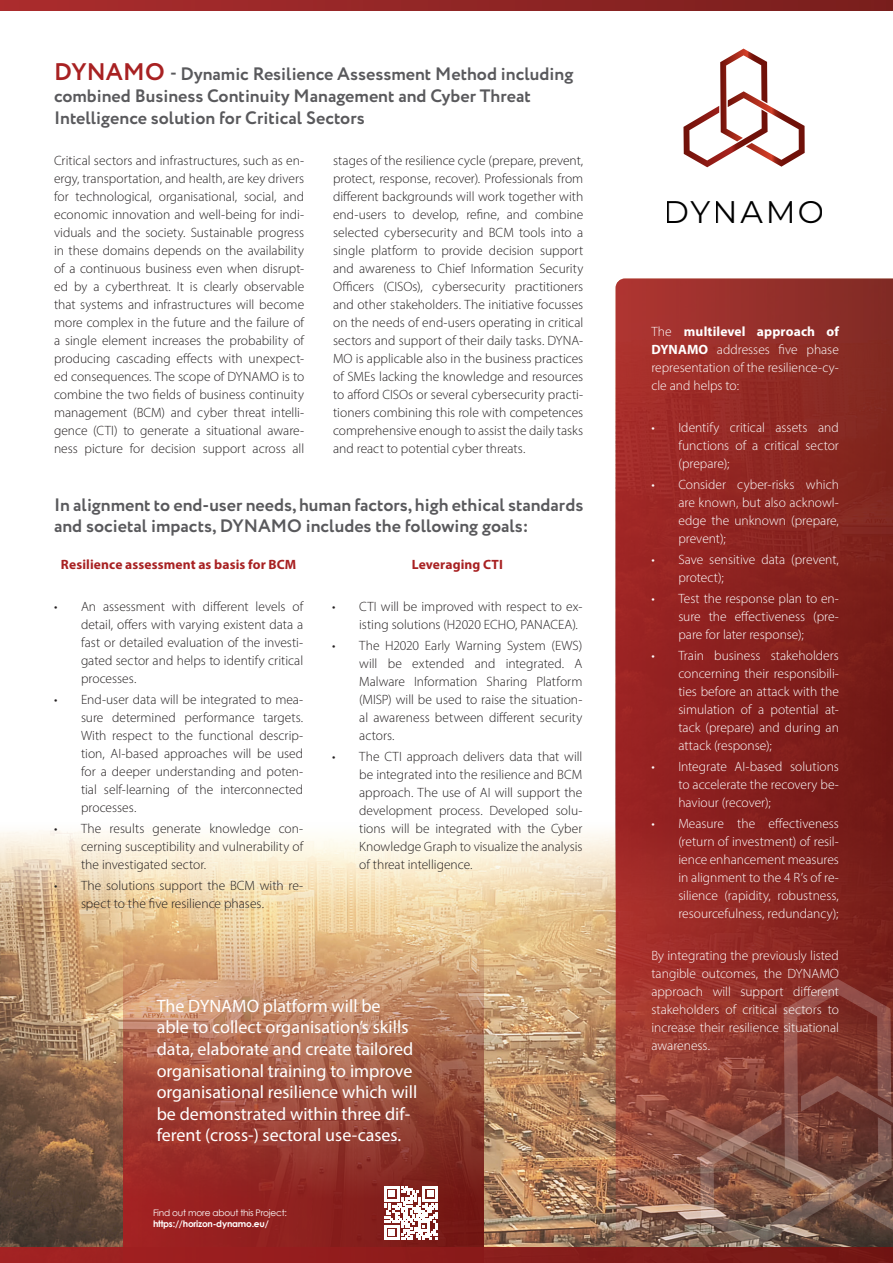
<style>
.page{position:relative;width:893px;height:1263px;background:#fff}
.page>*{position:absolute;margin:0;border:0;box-sizing:border-box;transform-origin:0 0}
.t1{font:31.2px "Montserrat";letter-spacing:.075em;color:#000}
.t2{font:700 18px/21.6px "Circe";color:#59595c}
.t3{font:18px/21.6px "Myriad Pro";color:#fff}
.t4{font:300 13.5px/18px "Myriad Pro";color:#231f20;text-align:justify}
.t5{font:300 13.5px/18px "Myriad Pro";color:#fff;text-align:justify}
.t6{font:700 13.5px "Myriad Pro";letter-spacing:.01em;color:#a82122}
.t7{font:9px "Century Gothic";letter-spacing:-.025em;color:#fff}
.t8{font:700 9px "Century Gothic";letter-spacing:-.025em;color:#fff}
.s1{font-size:24px;color:#a82122}
.s2{font-weight:700}
</style>
<div class="page">
<svg style="left:683px;top:49px;width:122px;height:118px"></svg>
<img style="left:0;top:822px;width:616px;height:425px">
<svg style="left:616px;top:279px;width:277px;height:968px;background:#8e2925"></svg>
<svg style="left:123px;top:905px;width:360px;height:342px;background:#af644d"></svg>
<div style="left:0;top:1247px;width:893px;height:16px;background:linear-gradient(to right,#a52122,#721815)"></div>
<svg style="left:0;top:0;width:893px;height:11px;background:#912525"></svg>
<svg style="left:700px;top:979px;width:193px;height:270px;background:#81483d"></svg>
<svg style="left:384px;top:1186px;width:54px;height:54px"></svg>
<h2 class="t2" style="left:54px;top:64px;width:521px"><span class="s1">DYNAMO</span> - Dynamic Resilience Assessment Method including combined Business Continuity Management and Cyber Threat<br>Intelligence solution for Critical Sectors</h2>
<p class="t4" style="left:54px;top:151px;width:252px">Critical sectors and infrastructures, such as en&shy;ergy, transportation, and health, are key drivers for technological, organisational, social, and economic innovation and well-being for indi&shy;viduals and the society. Sustainable progress in these domains depends on the availability of a continuous business even when disrupt&shy;ed by a cyberthreat. It is clearly observable that systems and infrastructures will become more complex in the future and the failure of a single element increases the probability of producing cascading effects with unexpect&shy;ed consequences. The scope of DYNAMO is to combine the two fields of business continuity management (BCM) and cyber threat intelli&shy;gence (CTI) to generate a situational aware&shy;ness picture for decision support across all</p>
<p class="t4" style="left:333px;top:151px;width:252px">stages of the resilience cycle (prepare, prevent, protect, response, recover). Professionals from different backgrounds will work together with end-users to develop, refine, and combine selected cybersecurity and BCM tools into a single platform to provide decision support and awareness to Chief Information Security Officers (CISOs), cybersecurity practitioners and other stakeholders. The initiative focusses on the needs of end-users operating in critical sectors and support of their daily tasks. DYNA-MO is applicable also in the business practices of SMEs lacking the knowledge and resources to afford CISOs or several cybersecurity practi&shy;tioners combining this role with competences comprehensive enough to assist the daily tasks and react to potential cyber threats.</p>
<h2 class="t2" style="left:54px;top:495px;width:531px">In alignment to end-user needs, human factors, high ethical standards and societal impacts, DYNAMO includes the following goals:</h2>
<p class="t6" style="left:61px;top:556px;width:237px">Resilience assessment as basis for BCM</p>
<p class="t4" style="left:81px;top:598px;width:224px;text-indent:-27px">• An assessment with different levels of detail, offers with varying existent data a fast or detailed evaluation of the investi&shy;gated sector and helps to identify critical processes.</p>
<p class="t4" style="left:81px;top:691px;width:224px;text-indent:-27px">• End-user data will be integrated to mea&shy;sure determined performance targets.<br>With respect to the functional descrip&shy;tion, AI-based approaches will be used for a deeper understanding and poten&shy;tial self-learning of the interconnected processes.</p>
<p class="t4" style="left:81px;top:820px;width:224px;text-indent:-27px">• The results generate knowledge con&shy;cerning susceptibility and vulnerability of the investigated sector.</p>
<p class="t4" style="left:81px;top:877px;width:224px;text-indent:-27px">• The solutions support the BCM with re&shy;spect to the five resilience phases.</p>
<p class="t6" style="left:412px;top:556px;width:93px">Leveraging CTI</p>
<p class="t4" style="left:359px;top:598px;width:225px;text-indent:-27px">• CTI will be improved with respect to ex&shy;isting solutions (H2020 ECHO, PANACEA).</p>
<p class="t4" style="left:359px;top:637px;width:225px;text-indent:-27px">• The H2020 Early Warning System (EWS) will be extended and integrated. A Malware Information Sharing Platform (MISP) will be used to raise the situation&shy;al awareness between different security actors.</p>
<p class="t4" style="left:359px;top:748px;width:225px;text-indent:-27px">• The CTI approach delivers data that will be integrated into the resilience and BCM approach. The use of AI will support the development process. Developed solu&shy;tions will be integrated with the Cyber Knowledge Graph to visualize the analysis of threat intelligence.</p>
<p class="t3" style="left:157px;top:994px;width:262px">The DYNAMO platform will be<br>able to collect organisation’s skills data, elaborate and create tailored organisational training to improve organisational resilience which will be demonstrated within three dif&shy;ferent (cross-) sectoral use-cases.</p>
<p class="t7" style="left:153px;top:1206px;width:135px">Find out more about this Project:</p>
<p class="t8" style="left:153px;top:1216px;width:117px">https://horizon-dynamo.eu/</p>
<h1 class="t1" style="left:664px;top:191px;width:161px">DYNAMO</h1>
<p class="t5" style="left:651px;top:322px;width:189px">The <span class="s2">multilevel approach of DYNAMO</span> addresses five phase representation of the resilience-cy&shy;cle and helps to:</p>
<p class="t5" style="left:678px;top:418px;width:162px;text-indent:-27px">• Identify critical assets and functions of a critical sector (prepare);</p>
<p class="t5" style="left:678px;top:475px;width:162px;text-indent:-27px">• Consider cyber-risks which are known, but also acknowl&shy;edge the unknown (prepare, prevent);</p>
<p class="t5" style="left:678px;top:550px;width:162px;text-indent:-27px">• Save sensitive data (prevent, protect);</p>
<p class="t5" style="left:678px;top:589px;width:162px;text-indent:-27px">• Test the response plan to en&shy;sure the effectiveness (pre&shy;pare for later response);</p>
<p class="t5" style="left:678px;top:646px;width:162px;text-indent:-27px">• Train business stakeholders concerning their responsibili&shy;ties before an attack with the simulation of a potential at&shy;tack (prepare) and during an attack (response);</p>
<p class="t5" style="left:678px;top:757px;width:162px;text-indent:-27px">• Integrate AI-based solutions to accelerate the recovery be&shy;haviour (recover);</p>
<p class="t5" style="left:678px;top:814px;width:162px;text-indent:-27px">• Measure the effectiveness (return of investment) of resil&shy;ience enhancement measures in alignment to the 4 R’s of re&shy;silience (rapidity, robustness, resourcefulness, redundancy);</p>
<p class="t5" style="left:651px;top:946px;width:189px">By integrating the previously listed tangible outcomes, the DYNAMO approach will support different stakeholders of critical sectors to increase their resilience situational awareness.</p>
</div>
